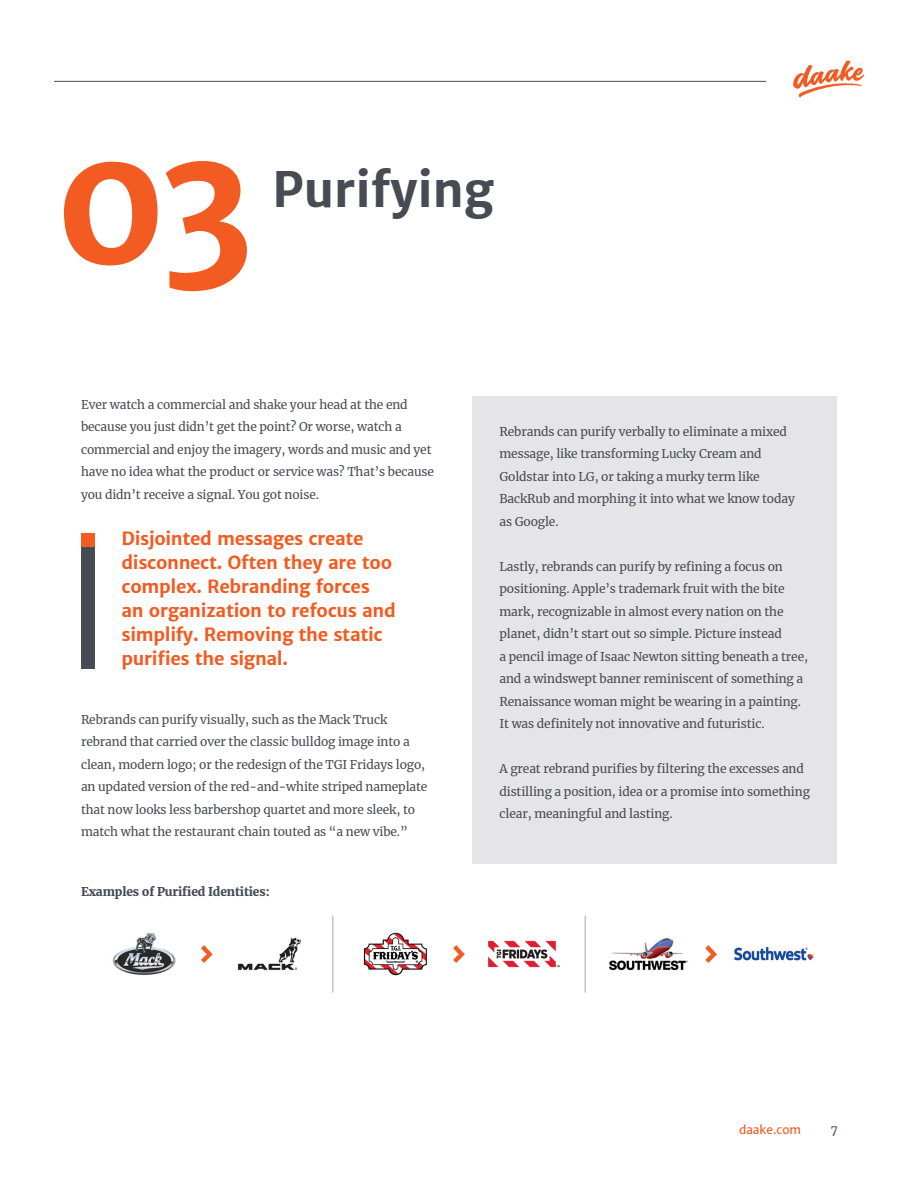
<style>
.page{position:relative;width:918px;height:1188px;background:#fff}
.page>*{position:absolute;margin:0;border:0;box-sizing:border-box;transform-origin:0 0}
.t1{font:700 165px "Merriweather Sans";color:#f25b21}
.t2{font:700 48px "Merriweather Sans";letter-spacing:-.01em;color:#464b54}
.t3{font:700 18px/24px "Merriweather Sans";letter-spacing:-.02em;color:#f25b21}
.t4{font:12px/22.5px "Merriweather";letter-spacing:-.01em;color:#464b54}
.t5{font:900 12px "Merriweather";letter-spacing:-.01em;color:#464b54}
.t6{font:12px "Merriweather Sans";color:#f25b21}
</style>
<div class="page">
<div style="left:472px;top:397px;width:365px;height:467px;background:#e5e5e7"></div>
<div style="left:81px;top:547px;width:13px;height:122px;background:#464b54"></div>
<div style="left:81px;top:534px;width:13px;height:13px;background:#f25b21"></div>
<img style="left:237px;top:937px;width:65px;height:34px">
<img style="left:112px;top:932px;width:64px;height:43px">
<svg style="left:201px;top:945px;width:12px;height:18px"></svg>
<img style="left:734px;top:947px;width:80px;height:14px">
<img style="left:609px;top:938px;width:79px;height:33px">
<svg style="left:705px;top:945px;width:12px;height:18px"></svg>
<img style="left:488px;top:940px;width:72px;height:28px">
<img style="left:363px;top:933px;width:64px;height:42px">
<svg style="left:453px;top:945px;width:12px;height:18px"></svg>
<hr style="left:332px;top:916px;width:1px;height:77px;background:#c1c3c8">
<hr style="left:585px;top:916px;width:1px;height:77px;background:#c1c3c8">
<hr style="left:54px;top:81px;width:712px;height:1px;background:#464b54">
<svg style="left:793px;top:60px;width:71px;height:37px"></svg>
<h1 class="t1" style="left:54px;top:103px;width:201px">03</h1>
<h2 class="t2" style="left:272px;top:160px;width:223px">Purifying</h2>
<p class="t4" style="left:81px;top:393px;width:355px">Ever watch a commercial and shake your head at the end because you just didn’t get the point? Or worse, watch a commercial and enjoy the imagery, words and music and yet have no idea what the product or service was? That’s because you didn’t receive a signal. You got noise.</p>
<h3 class="t3" style="left:122px;top:527px;width:276px">Disjointed messages create disconnect. Often they are too complex. Rebranding forces an organization to refocus and simplify. Removing the static purifies the signal.</h3>
<p class="t4" style="left:81px;top:708px;width:348px">Rebrands can purify visually, such as the Mack Truck rebrand that carried over the classic bulldog image into a clean, modern logo; or the redesign of the TGI Fridays logo, an updated version of the red-and-white striped nameplate that now looks less barbershop quartet and more sleek, to match what the restaurant chain touted as “a new vibe.”</p>
<p class="t5" style="left:81px;top:884px;width:190px">Examples of Purified Identities:</p>
<p class="t4" style="left:500px;top:420px;width:297px">Rebrands can purify verbally to eliminate a mixed message, like transforming Lucky Cream and Goldstar into LG, or taking a murky term like BackRub and morphing it into what we know today as Google.</p>
<p class="t4" style="left:500px;top:555px;width:310px">Lastly, rebrands can purify by refining a focus on positioning. Apple’s trademark fruit with the bite mark, recognizable in almost every nation on the planet, didn’t start out so simple. Picture instead<br>a pencil image of Isaac Newton sitting beneath a tree, and a windswept banner reminiscent of something a Renaissance woman might be wearing in a painting.<br>It was definitely not innovative and futuristic.</p>
<p class="t4" style="left:500px;top:757px;width:312px">A great rebrand purifies by filtering the excesses and distilling a position, idea or a promise into something clear, meaningful and lasting.</p>
<p class="t6" style="left:739px;top:1122px;width:63px">daake.com</p>
<p class="t4" style="left:831px;top:1118px;width:9px">7</p>
</div>
